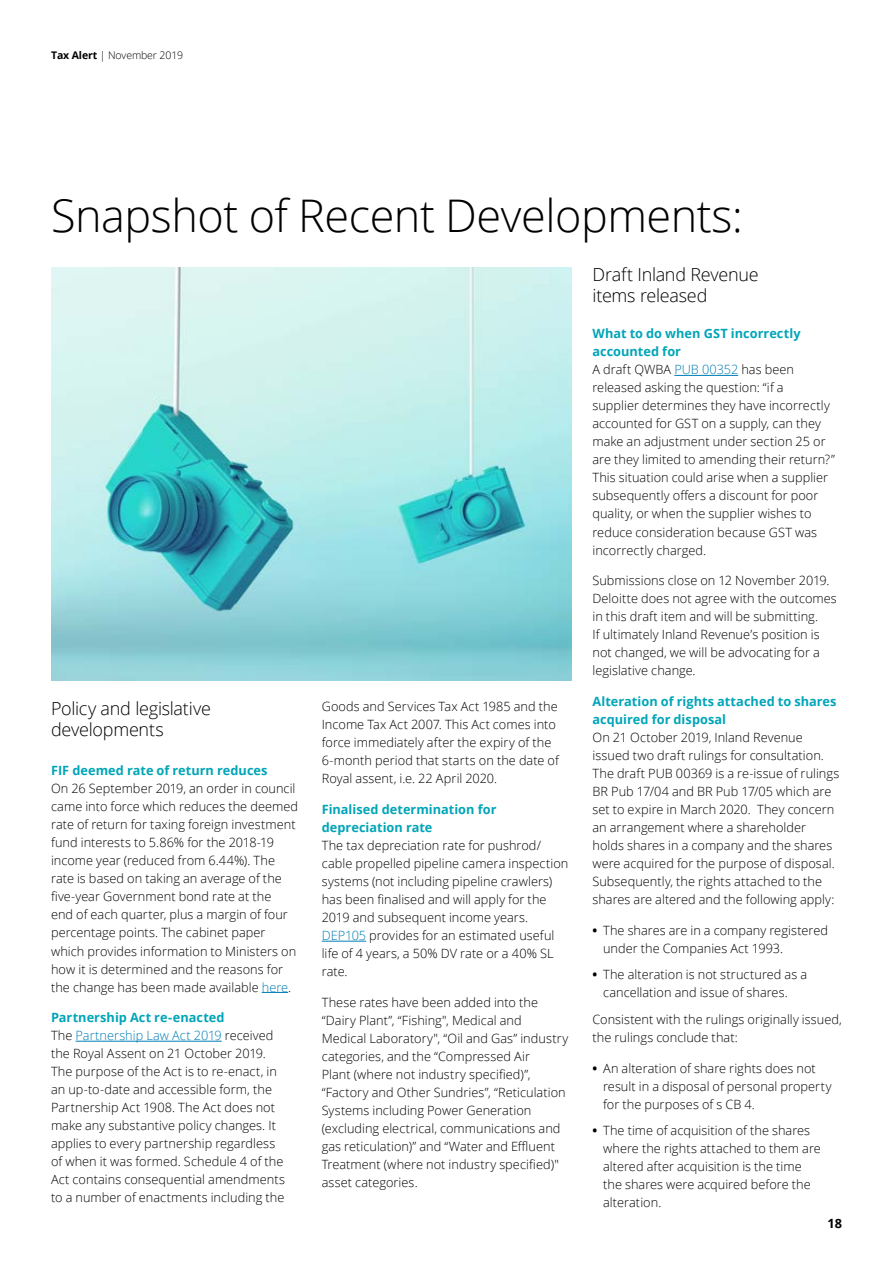
<style>
.page{position:relative;width:893px;height:1263px;background:#fff}
.page>*{position:absolute;margin:0;border:0;box-sizing:border-box;transform-origin:0 0}
.t1{font:300 45px "Open Sans";letter-spacing:-.01em;color:#000}
.t2{font:300 18px/21px "Open Sans";letter-spacing:-.015em;color:#000}
.t3{font:300 12.75px/18px "Open Sans";letter-spacing:.005em;color:#000}
.t4{font:700 12.75px/18px "Open Sans";color:#00a5b8}
.t5{font:700 12.75px "Open Sans";color:#000}
.t6{font:300 10.5px "Open Sans";letter-spacing:-.01em;color:#000}
.s1{font-weight:700}
.s2{color:#007db6}
.s3{font-weight:700;color:#00a5b8}
</style>
<div class="page">
<svg style="left:262px;top:992px;width:26px;height:1px"></svg>
<hr style="left:76px;top:1041px;width:146px;height:1px;background:#007db6">
<hr style="left:322px;top:941px;width:44px;height:1px;background:#007db6">
<hr style="left:674px;top:375px;width:64px;height:1px;background:#007db6">
<img style="left:51px;top:268px;width:520px;height:412px">
<p class="t6" style="left:51px;top:48px;width:134px"><span class="s1">Tax Alert</span> | November 2019</p>
<h1 class="t1" style="left:51px;top:184px;width:693px">Snapshot of Recent Developments:</h1>
<h2 class="t2" style="left:51px;top:698px;width:161px">Policy and legislative developments</h2>
<p class="t4" style="left:51px;top:761px;width:218px">FIF deemed rate of return reduces</p>
<p class="t3" style="left:51px;top:779px;width:249px">On 26 September 2019, an order in council came into force which reduces the deemed rate of return for taxing foreign investment fund interests to 5.86% for the 2018-19 income year (reduced from 6.44%). The rate is based on taking an average of the five-year Government bond rate at the<br>end of each quarter, plus a margin of four percentage points. The cabinet paper which provides information to Ministers on how it is determined and the reasons for the change has been made available <span class="s2">here</span>.</p>
<p class="t3" style="left:51px;top:1008px;width:235px"><span class="s3">Partnership Act re-enacted<br></span>The <span class="s2">Partnership Law Act 2019</span> received the Royal Assent on 21 October 2019.<br>The purpose of the Act is to re-enact, in an up-to-date and accessible form, the Partnership Act 1908. The Act does not make any substantive policy changes. It applies to every partnership regardless of when it was formed. Schedule 4 of the Act contains consequential amendments to a number of enactments including the</p>
<p class="t3" style="left:322px;top:697px;width:239px">Goods and Services Tax Act 1985 and the Income Tax Act 2007. This Act comes into force immediately after the expiry of the 6-month period that starts on the date of Royal assent, i.e. 22 April 2020.</p>
<p class="t4" style="left:322px;top:800px;width:176px">Finalised determination for depreciation rate</p>
<p class="t3" style="left:322px;top:836px;width:248px">The tax depreciation rate for pushrod/ cable propelled pipeline camera inspection systems (not including pipeline crawlers) has been finalised and will apply for the 2019 and subsequent income years.<br><span class="s2">DEP105</span> provides for an estimated useful life of 4 years, a 50% DV rate or a 40% SL rate.</p>
<p class="t3" style="left:322px;top:993px;width:248px">These rates have been added into the “Dairy Plant”, “Fishing", Medical and Medical Laboratory", “Oil and Gas” industry categories, and the “Compressed Air<br>Plant (where not industry specified)”, “Factory and Other Sundries”, “Reticulation Systems including Power Generation (excluding electrical, communications and gas reticulation)” and “Water and Effluent Treatment (where not industry specified)" asset categories.</p>
<h2 class="t2" style="left:592px;top:264px;width:168px">Draft Inland Revenue items released</h2>
<p class="t3" style="left:592px;top:324px;width:244px"><span class="s3">What to do when GST incorrectly accounted for<br></span>A draft QWBA <span class="s2">PUB 00352</span> has been released asking the question: “if a<br>supplier determines they have incorrectly accounted for GST on a supply, can they make an adjustment under section 25 or are they limited to amending their return?” This situation could arise when a supplier subsequently offers a discount for poor quality, or when the supplier wishes to reduce consideration because GST was incorrectly charged.</p>
<p class="t3" style="left:592px;top:571px;width:246px">Submissions close on 12 November 2019.<br>Deloitte does not agree with the outcomes in this draft item and will be submitting.<br>If ultimately Inland Revenue’s position is not changed, we will be advocating for a legislative change.</p>
<p class="t4" style="left:592px;top:692px;width:246px">Alteration of rights attached to shares acquired for disposal</p>
<p class="t3" style="left:592px;top:728px;width:248px">On 21 October 2019, Inland Revenue issued two draft rulings for consultation.<br>The draft PUB 00369 is a re-issue of rulings BR Pub 17/04 and BR Pub 17/05 which are set to expire in March 2020. They concern an arrangement where a shareholder holds shares in a company and the shares were acquired for the purpose of disposal.<br>Subsequently, the rights attached to the shares are altered and the following apply:</p>
<p class="t3" style="left:603px;top:921px;width:226px;text-indent:-11px"><span class="s1">•</span> The shares are in a company registered under the Companies Act 1993.</p>
<p class="t3" style="left:603px;top:965px;width:205px;text-indent:-11px"><span class="s1">•</span> The alteration is not structured as a cancellation and issue of shares.</p>
<p class="t3" style="left:592px;top:1010px;width:251px">Consistent with the rulings originally issued, the rulings conclude that:</p>
<p class="t3" style="left:603px;top:1059px;width:230px;text-indent:-11px"><span class="s1">•</span> An alteration of share rights does not result in a disposal of personal property for the purposes of s CB 4.</p>
<p class="t3" style="left:603px;top:1121px;width:219px;text-indent:-11px"><span class="s1">•</span> The time of acquisition of the shares where the rights attached to them are altered after acquisition is the time the shares were acquired before the alteration.</p>
<p class="t5" style="left:828px;top:1214px;width:16px">18</p>
</div>
